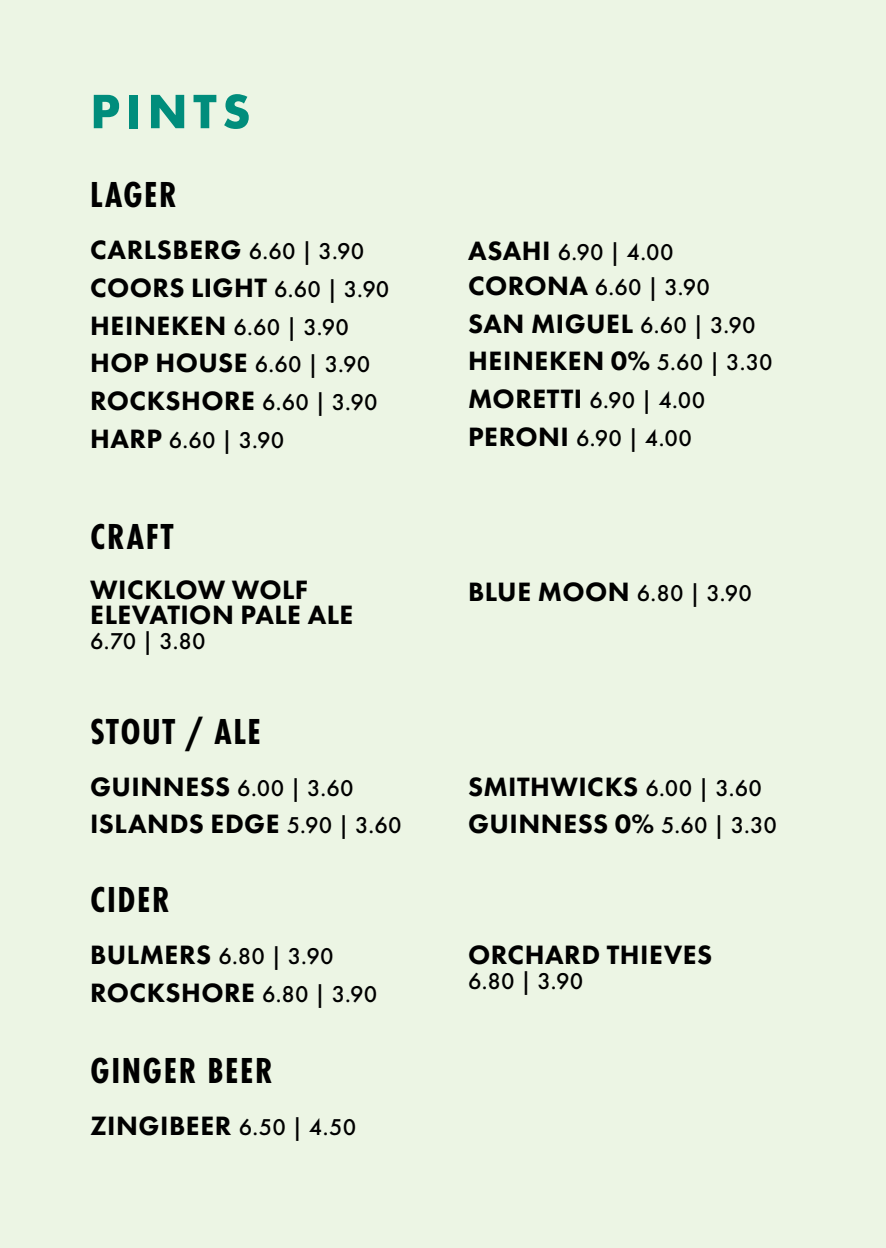
<style>
.page{position:relative;width:886px;height:1248px;background:#fff}
.page>*{position:absolute;margin:0;border:0;box-sizing:border-box;transform-origin:0 0}
.t1{font:700 50px "Futura PT";letter-spacing:.11em;color:#008d7c}
.t2{font:700 37.5px "Futura PT Cond";letter-spacing:.04em;color:#000}
.t3{font:800 27.5px/37.8px "Futura PT";letter-spacing:.015em;color:#000}
.t4{font:500 23.75px/37.8px "Futura PT";letter-spacing:.005em;color:#000}
.s1{font-weight:500;font-size:23.75px}
.s2{font-weight:800;font-size:27.5px}
</style>
<div class="page">
<div style="left:0;top:0;width:886px;height:1247px;background:#ecf5e4"></div>
<h1 class="t1" style="left:90px;top:79px;width:162px">PINTS</h1>
<h2 class="t2" style="left:90px;top:173px;width:88px">LAGER</h2>
<p class="t3" style="left:90px;top:230px;width:301px">CARLSBERG <span class="s1">6.60 | 3.90<br></span>COORS LIGHT <span class="s1">6.60 | 3.90</span></p>
<p class="t4" style="left:90px;top:308px;width:282px"><span class="s2">HEINEKEN</span> 6.60 | 3.90<br><span class="s2">HOP HOUSE</span> 6.60 | 3.90</p>
<p class="t3" style="left:90px;top:381px;width:289px">ROCKSHORE <span class="s1">6.60 | 3.90</span></p>
<p class="t4" style="left:90px;top:421px;width:196px"><span class="s2">HARP</span> 6.60 | 3.90</p>
<h2 class="t2" style="left:90px;top:514px;width:85px">CRAFT</h2>
<p class="t3" style="left:90px;top:576px;width:265px;line-height:25px">WICKLOW WOLF<br>ELEVATION PALE ALE</p>
<p class="t4" style="left:90px;top:622px;width:117px">6.70 | 3.80</p>
<h2 class="t2" style="left:90px;top:709px;width:172px">STOUT / ALE</h2>
<p class="t4" style="left:90px;top:768px;width:265px"><span class="s2">GUINNESS</span> 6.00 | 3.60</p>
<p class="t3" style="left:90px;top:804px;width:313px">ISLANDS EDGE <span class="s1">5.90 | 3.60</span></p>
<h2 class="t2" style="left:90px;top:878px;width:81px">CIDER</h2>
<p class="t4" style="left:90px;top:937px;width:245px"><span class="s2">BULMERS</span> 6.80 | 3.90</p>
<p class="t3" style="left:90px;top:973px;width:289px">ROCKSHORE <span class="s1">6.80 | 3.90</span></p>
<h2 class="t2" style="left:90px;top:1048px;width:184px">GINGER BEER</h2>
<p class="t3" style="left:90px;top:1105px;width:267px">ZINGIBEER <span class="s1">6.50 | 4.50</span></p>
<p class="t4" style="left:468px;top:234px;width:243px;line-height:35px"><span class="s2">ASAHI</span> 6.90 | 4.00<br><span class="s2">CORONA</span> 6.60 | 3.90</p>
<p class="t3" style="left:468px;top:304px;width:306px">SAN MIGUEL <span class="s1">6.60 | 3.90<br></span>HEINEKEN 0% <span class="s1">5.60 | 3.30</span></p>
<p class="t4" style="left:468px;top:381px;width:239px"><span class="s2">MORETTI</span> 6.90 | 4.00<br><span class="s2">PERONI</span> 6.90 | 4.00</p>
<p class="t4" style="left:468px;top:573px;width:285px"><span class="s2">BLUE MOON</span> 6.80 | 3.90</p>
<p class="t3" style="left:468px;top:767px;width:310px">SMITHWICKS <span class="s1">6.00 | 3.60<br></span>GUINNESS 0% <span class="s1">5.60 | 3.30</span></p>
<p class="t3" style="left:468px;top:935px;width:246px">ORCHARD THIEVES</p>
<p class="t4" style="left:468px;top:962px;width:117px">6.80 | 3.90</p>
</div>
